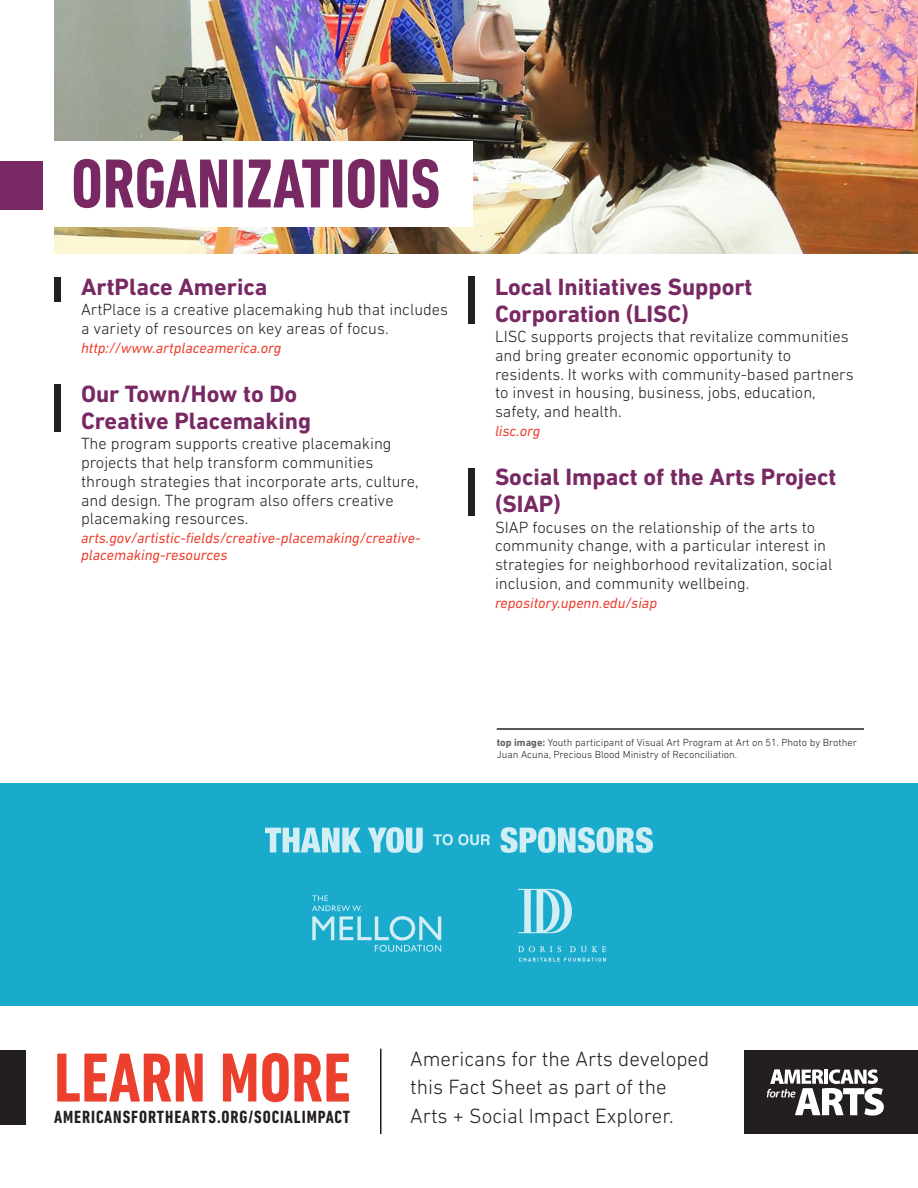
<style>
.page{position:relative;width:918px;height:1188px;background:#fff}
.page>*{position:absolute;margin:0;border:0;box-sizing:border-box;transform-origin:0 0}
.h1_-_red{font:700 condensed 70.5px "DIN Next LT Pro";color:#782963}
.t1{font:700 condensed 70.5px "DIN Next LT Pro";color:#eb402e}
.h1_-_orgs_purple{font:700 24px/27px "DIN Next LT Pro";color:#782963}
.t2{font:300 21px/28.5px "DIN Next LT Pro";color:#231f20}
.t3{font:700 condensed 18px "DIN Next LT Pro";letter-spacing:.05em;color:#231f20}
.details_-_p{font:300 16.5px/18.8px "DIN Next LT Pro";color:#231f20}
.details_-_contact{font:italic 15px/17.2px "DIN Next LT Pro";color:#eb402e}
.t4{font:300 10.5px/12.3px "DIN Next LT Pro";color:#231f20}
.s1{font-weight:700;color:#636366}
</style>
<div class="page">
<div style="left:0;top:1050px;width:26px;height:74px;background:#231f20"></div>
<hr style="left:380px;top:1049px;width:2px;height:85px;background:#231f20">
<div style="left:744px;top:1051px;width:174px;height:83px;background:#231f20"></div>
<svg style="left:767px;top:1069px;width:117px;height:47px"></svg>
<img style="left:54px;top:0;width:864px;height:254px">
<div style="left:0;top:161px;width:42px;height:48px;background:#782963"></div>
<div style="left:0;top:783px;width:918px;height:223px;background:#1aabcc"></div>
<svg style="left:265px;top:828px;width:96px;height:25px"></svg>
<svg style="left:368px;top:827px;width:55px;height:26px"></svg>
<svg style="left:433px;top:834px;width:57px;height:11px"></svg>
<svg style="left:500px;top:827px;width:153px;height:26px"></svg>
<svg style="left:518px;top:889px;width:54px;height:44px"></svg>
<svg style="left:519px;top:958px;width:87px;height:4px"></svg>
<svg style="left:570px;top:946px;width:36px;height:6px"></svg>
<svg style="left:518px;top:946px;width:43px;height:6px"></svg>
<svg style="left:312px;top:895px;width:129px;height:57px"></svg>
<div style="left:47px;top:142px;width:425px;height:85px;background:#fff"></div>
<hr style="left:497px;top:728px;width:367px;height:2px;background:#231f20">
<div style="left:54px;top:277px;width:6px;height:25px;background:#231f20"></div>
<div style="left:54px;top:385px;width:6px;height:47px;background:#231f20"></div>
<div style="left:469px;top:277px;width:6px;height:47px;background:#231f20"></div>
<div style="left:469px;top:468px;width:6px;height:47px;background:#231f20"></div>
<p class="h1_-_red" style="left:71px;top:144px;width:371px">ORGANIZATIONS</p>
<p class="h1_-_orgs_purple" style="left:81px;top:273px;width:188px">ArtPlace America</p>
<p class="details_-_p" style="left:81px;top:300px;width:369px">ArtPlace is a creative placemaking hub that includes a variety of resources on key areas of focus.</p>
<p class="details_-_contact" style="left:81px;top:339px;width:202px">http://www.artplaceamerica.org</p>
<p class="h1_-_orgs_purple" style="left:81px;top:380px;width:232px">Our Town/How to Do<br>Creative Placemaking</p>
<p class="details_-_p" style="left:81px;top:434px;width:339px">The program supports creative placemaking projects that help transform communities through strategies that incorporate arts, culture, and design. The program also offers creative placemaking resources.</p>
<p class="details_-_contact" style="left:81px;top:529px;width:341px">arts.gov/artistic-fields/creative-placemaking/creative&shy;placemaking-resources</p>
<p class="h1_-_orgs_purple" style="left:495px;top:273px;width:259px">Local Initiatives Support<br>Corporation (LISC)</p>
<p class="details_-_p" style="left:495px;top:327px;width:360px">LISC supports projects that revitalize communities and bring greater economic opportunity to residents. It works with community-based partners to invest in housing, business, jobs, education, safety, and health.</p>
<p class="details_-_contact" style="left:495px;top:422px;width:47px">lisc.org</p>
<p class="h1_-_orgs_purple" style="left:495px;top:464px;width:343px">Social Impact of the Arts Project (SIAP)</p>
<p class="details_-_p" style="left:495px;top:517px;width:339px">SIAP focuses on the relationship of the arts to community change, with a particular interest in strategies for neighborhood revitalization, social inclusion, and community wellbeing.</p>
<p class="details_-_contact" style="left:495px;top:594px;width:164px">repository.upenn.edu/siap</p>
<p class="t4" style="left:497px;top:736px;width:362px"><span class="s1">top image:</span> Youth participant of Visual Art Program at Art on 51. Photo by Brother<br>Juan Acuna, Precious Blood Ministry of Reconciliation.</p>
<p class="t1" style="left:54px;top:1038px;width:298px">LEARN MORE</p>
<p class="t3" style="left:54px;top:1107px;width:298px">AMERICANSFORTHEARTS.ORG/SOCIALIMPACT</p>
<p class="t2" style="left:410px;top:1044px;width:301px">Americans for the Arts developed this Fact Sheet as part of the<br>Arts + Social Impact Explorer.</p>
</div>
